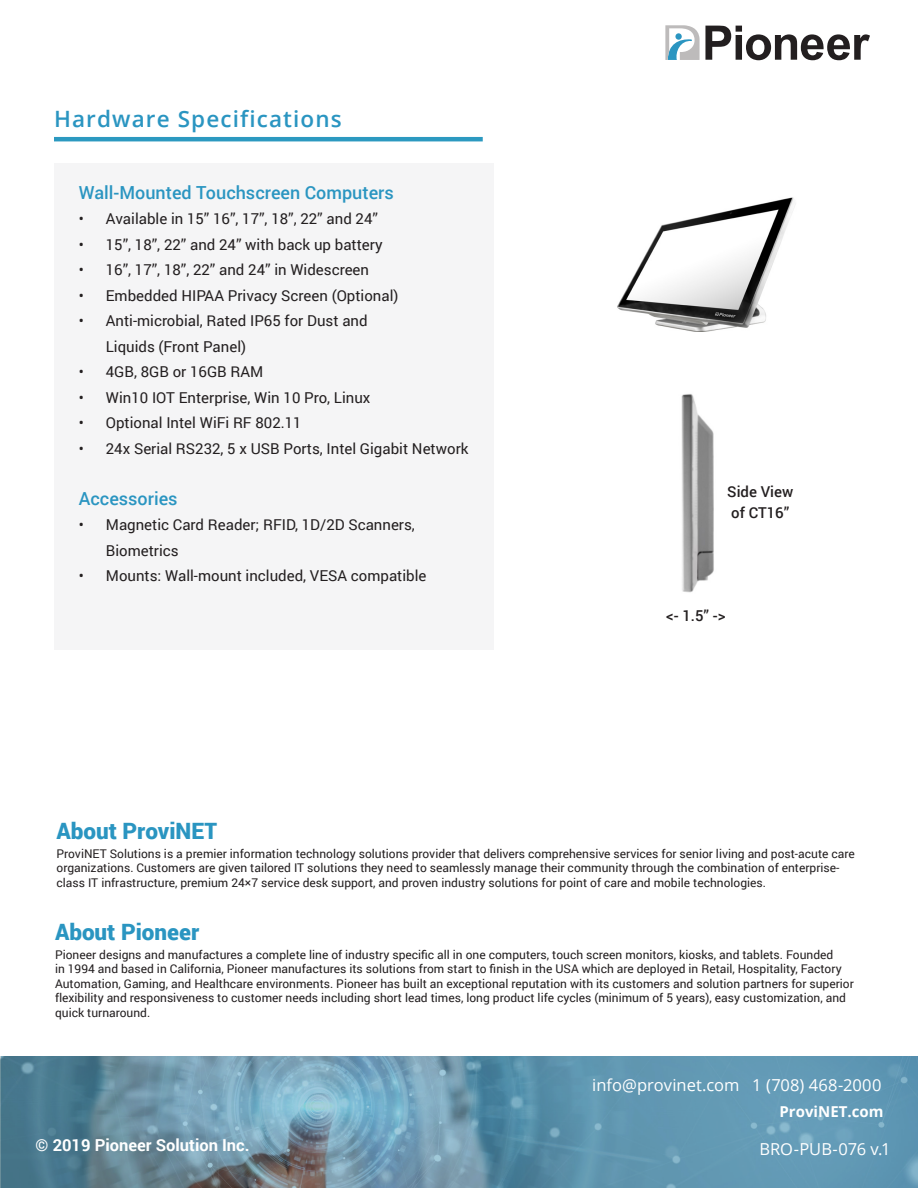
<style>
.page{position:relative;width:918px;height:1188px;background:#fff}
.page>*{position:absolute;margin:0;border:0;box-sizing:border-box;transform-origin:0 0}
.t1{font:900 22.5px "Roboto";color:#2a95c1}
.t2{font:600 22.5px "Open Sans";letter-spacing:.05em;color:#2a95c1}
.t3{font:500 18px "Roboto";color:#2a95c1}
.t4{font:16.5px "Open Sans";color:#fff}
.t5{font:700 16.5px "Roboto";color:#fff}
.t6{font:15px/25.5px "Roboto";color:#231f20}
.t7{font:500 15px/21px "Roboto";color:#231f20}
.t8{font:700 15px "Open Sans";color:#fff}
.t9{font:12px/14.4px "Roboto";color:#231f20}
</style>
<div class="page">
<svg style="left:2px;top:1056px;width:916px;height:132px;background:#6594ab"></svg>
<div style="left:54px;top:164px;width:440px;height:486px;background:#f5f5f6"></div>
<hr style="left:54px;top:137px;width:429px;height:4px;background:#2c99c0">
<svg style="left:665px;top:25px;width:205px;height:35px"></svg>
<img style="left:681px;top:394px;width:33px;height:199px">
<img style="left:617px;top:197px;width:178px;height:135px">
<p class="t2" style="left:54px;top:104px;width:289px">Hardware Specifications</p>
<p class="t3" style="left:79px;top:180px;width:316px">Wall-Mounted Touchscreen Computers</p>
<p class="t6" style="left:79px;top:206px;width:301px">• Available in 15” 16”, 17”, 18”, 22” and 24”</p>
<p class="t6" style="left:79px;top:231px;width:305px">• 15”, 18”, 22” and 24” with back up battery</p>
<p class="t6" style="left:79px;top:257px;width:292px">• 16”, 17”, 18”, 22” and 24” in Widescreen</p>
<p class="t6" style="left:79px;top:282px;width:321px">• Embedded HIPAA Privacy Screen (Optional)</p>
<p class="t6" style="left:106px;top:308px;width:263px;text-indent:-27px">• Anti-microbial, Rated IP65 for Dust and<br>Liquids (Front Panel)</p>
<p class="t6" style="left:79px;top:359px;width:186px">• 4GB, 8GB or 16GB RAM</p>
<p class="t6" style="left:79px;top:384px;width:293px">• Win10 IOT Enterprise, Win 10 Pro, Linux</p>
<p class="t6" style="left:79px;top:410px;width:224px">• Optional Intel WiFi RF 802.11</p>
<p class="t6" style="left:79px;top:435px;width:391px">• 24x Serial RS232, 5 x USB Ports, Intel Gigabit Network</p>
<p class="t3" style="left:79px;top:486px;width:100px">Accessories</p>
<p class="t6" style="left:106px;top:512px;width:311px;text-indent:-27px">• Magnetic Card Reader; RFID, 1D/2D Scanners,<br>Biometrics</p>
<p class="t6" style="left:79px;top:563px;width:349px">• Mounts: Wall-mount included, VESA compatible</p>
<p class="t7" style="left:727px;top:481px;width:68px">Side View of CT16”</p>
<p class="t7" style="left:666px;top:605px;width:61px">&lt;- 1.5” -&gt;</p>
<p class="t1" style="left:57px;top:815px;width:162px">About ProviNET</p>
<p class="t9" style="left:57px;top:846px;width:800px">ProviNET Solutions is a premier information technology solutions provider that delivers comprehensive services for senior living and post-acute care organizations. Customers are given tailored IT solutions they need to seamlessly manage their community through the combination of enterprise&shy;class IT infrastructure, premium 24×7 service desk support, and proven industry solutions for point of care and mobile technologies.</p>
<p class="t1" style="left:55px;top:916px;width:146px">About Pioneer</p>
<p class="t9" style="left:55px;top:947px;width:800px">Pioneer designs and manufactures a complete line of industry specific all in one computers, touch screen monitors, kiosks, and tablets. Founded<br>in 1994 and based in California, Pioneer manufactures its solutions from start to finish in the USA which are deployed in Retail, Hospitality, Factory Automation, Gaming, and Healthcare environments. Pioneer has built an exceptional reputation with its customers and solution partners for superior flexibility and responsiveness to customer needs including short lead times, long product life cycles (minimum of 5 years), easy customization, and quick turnaround.</p>
<p class="t5" style="left:36px;top:1134px;width:215px">© 2019 Pioneer Solution Inc.</p>
<p class="t4" style="left:592px;top:1074px;width:291px">info@provinet.com 1 (708) 468-2000</p>
<p class="t8" style="left:780px;top:1101px;width:105px">ProviNET.com</p>
<p class="t4" style="left:759px;top:1138px;width:133px">BRO-PUB-076 v.1</p>
</div>
